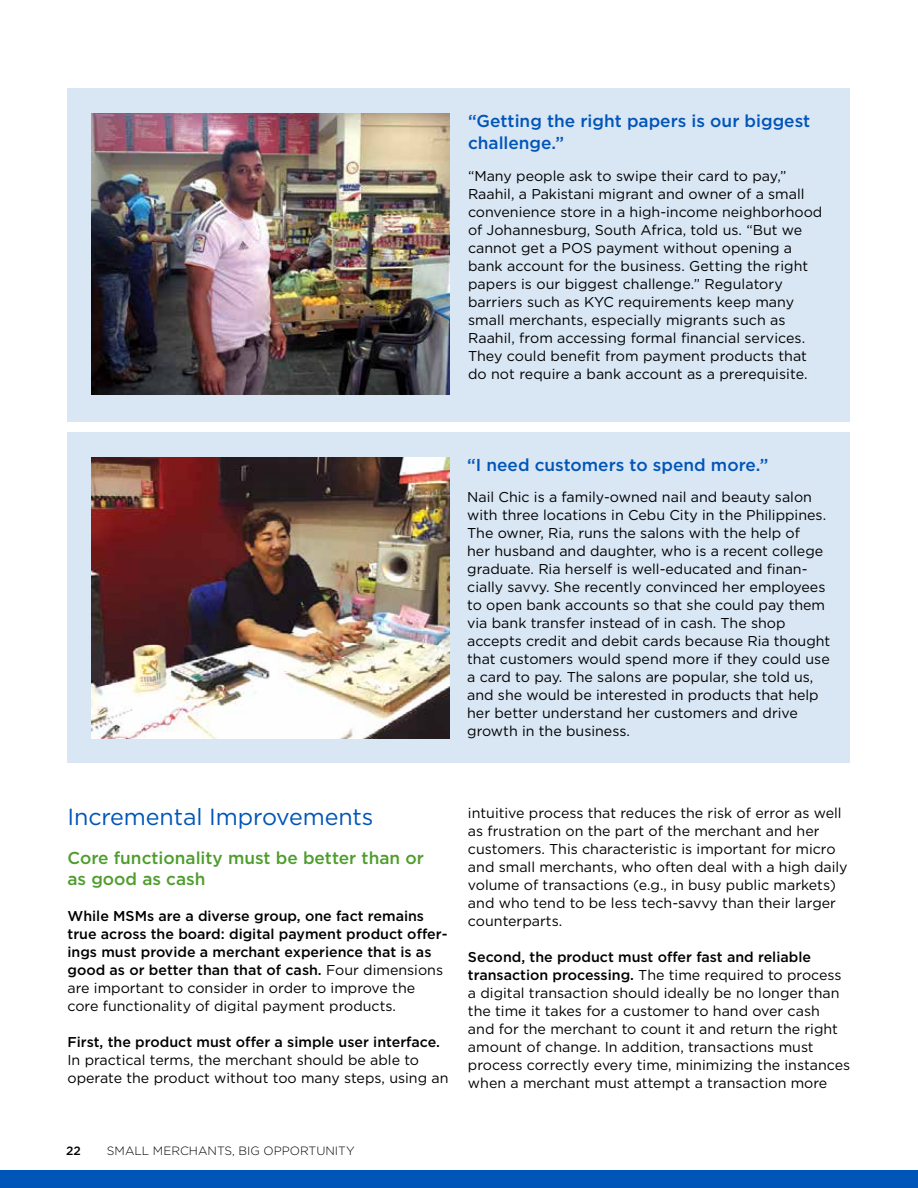
<style>
.page{position:relative;width:918px;height:1188px;background:#fff}
.page>*{position:absolute;margin:0;border:0;box-sizing:border-box;transform-origin:0 0}
.t1{font:23.25px "Gotham";letter-spacing:-.005em;color:#0055b8}
.t2{font:500 17.25px/21.6px "Gotham";color:#0055b8}
.t3{font:500 17.25px/21px "Gotham";color:#4e9d2d}
.t4{font:14.25px/18px "Gotham";color:#000}
.t5{font:500 14.25px/18px "Gotham";color:#000}
.t6{font:300 12px "Gotham";color:#000}
.t7{font:500 12px "Gotham";color:#000}
.s1{font-weight:400}
.s2{font-weight:500}
</style>
<div class="page">
<div style="left:0;top:1170px;width:917px;height:18px;background:#0055b8"></div>
<svg style="left:917px;top:1170px;width:1px;height:18px"></svg>
<div style="left:68px;top:432px;width:782px;height:330px;background:#d9e6f4"></div>
<div style="left:68px;top:88px;width:782px;height:333px;background:#d9e6f4"></div>
<img style="left:91px;top:113px;width:359px;height:282px">
<img style="left:91px;top:457px;width:359px;height:282px">
<p class="t2" style="left:468px;top:110px;width:344px">“Getting the right papers is our biggest challenge.”</p>
<p class="t4" style="left:468px;top:166px;width:356px">“Many people ask to swipe their card to pay,” Raahil, a Pakistani migrant and owner of a small convenience store in a high-income neighborhood of Johannesburg, South Africa, told us. “But we cannot get a POS payment without opening a bank account for the business. Getting the right papers is our biggest challenge.” Regulatory barriers such as KYC requirements keep many small merchants, especially migrants such as Raahil, from accessing formal financial services.<br>They could benefit from payment products that do not require a bank account as a prerequisite.</p>
<p class="t2" style="left:467px;top:453px;width:303px">“I need customers to spend more.”</p>
<p class="t4" style="left:467px;top:488px;width:365px">Nail Chic is a family-owned nail and beauty salon with three locations in Cebu City in the Philippines.<br>The owner, Ria, runs the salons with the help of<br>her husband and daughter, who is a recent college graduate. Ria herself is well-educated and finan&shy;cially savvy. She recently convinced her employees to open bank accounts so that she could pay them via bank transfer instead of in cash. The shop accepts credit and debit cards because Ria thought that customers would spend more if they could use a card to pay. The salons are popular, she told us, and she would be interested in products that help her better understand her customers and drive growth in the business.</p>
<h1 class="t1" style="left:68px;top:804px;width:307px">Incremental Improvements</h1>
<p class="t3" style="left:68px;top:847px;width:358px">Core functionality must be better than or as good as cash</p>
<p class="t5" style="left:68px;top:907px;width:382px">While MSMs are a diverse group, one fact remains true across the board: digital payment product offer&shy;ings must provide a merchant experience that is as good as or better than that of cash. <span class="s1">Four dimensions are important to consider in order to improve the core functionality of digital payment products.</span></p>
<p class="t5" style="left:68px;top:1033px;width:374px">First, the product must offer a simple user interface.</p>
<p class="t4" style="left:68px;top:1051px;width:383px">In practical terms, the merchant should be able to operate the product without too many steps, using an</p>
<p class="t4" style="left:468px;top:803px;width:381px">intuitive process that reduces the risk of error as well as frustration on the part of the merchant and her customers. This characteristic is important for micro and small merchants, who often deal with a high daily volume of transactions (e.g., in busy public markets) and who tend to be less tech-savvy than their larger counterparts.</p>
<p class="t4" style="left:468px;top:947px;width:384px"><span class="s2">Second, the product must offer fast and reliable transaction processing.</span> The time required to process a digital transaction should ideally be no longer than the time it takes for a customer to hand over cash<br>and for the merchant to count it and return the right amount of change. In addition, transactions must process correctly every time, minimizing the instances when a merchant must attempt a transaction more</p>
<p class="t7" style="left:66px;top:1143px;width:16px">22</p>
<p class="t6" style="left:107px;top:1144px;width:249px">SMALL MERCHANTS, BIG OPPORTUNITY</p>
</div>
